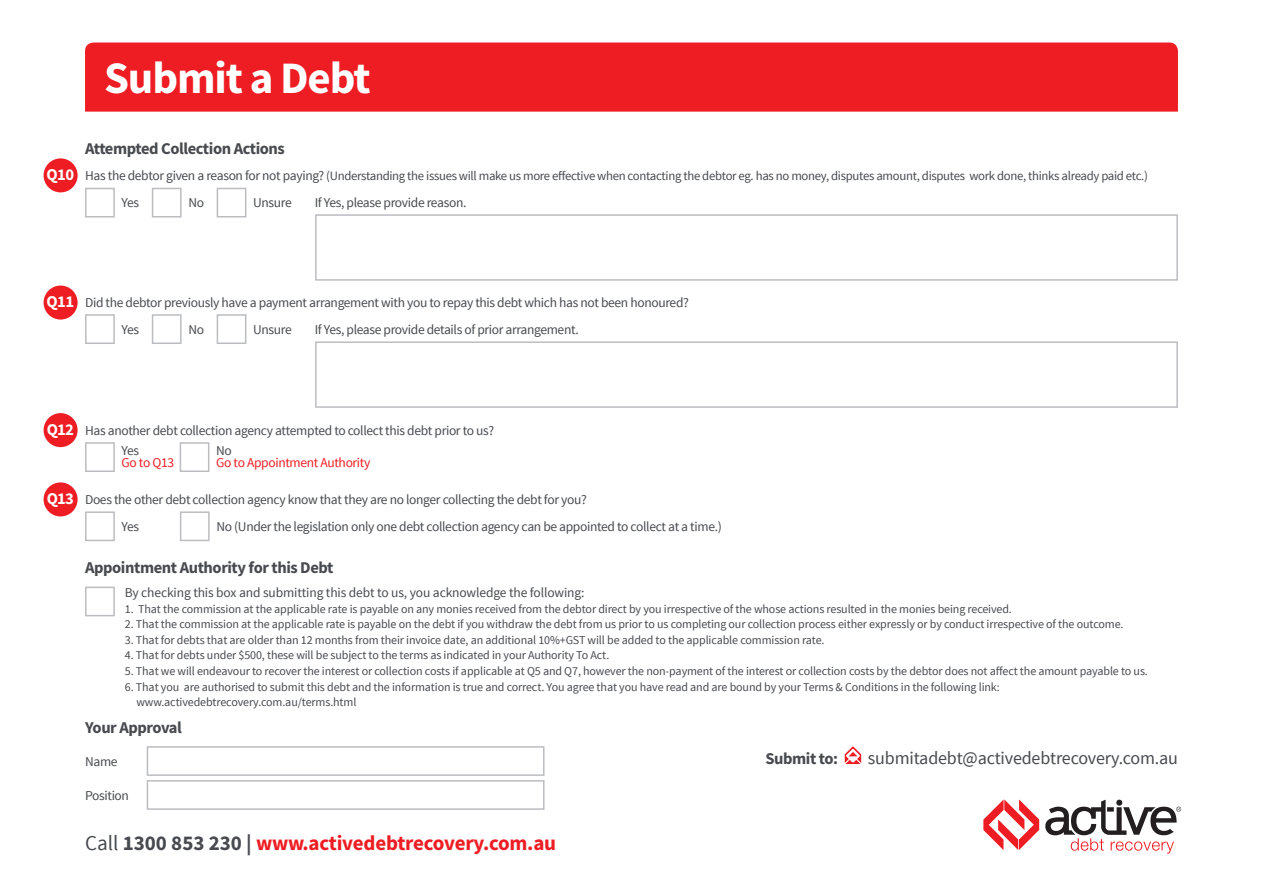
<style>
.page{position:relative;width:1263px;height:893px;background:#fff}
.page>*{position:absolute;margin:0;border:0;box-sizing:border-box;transform-origin:0 0}
.t1{font:700 45px "Source Sans Pro";letter-spacing:-.025em;color:#fff}
.t2{font:700 21px "Source Sans Pro";letter-spacing:-.01em;color:#ee1d23}
.t3{font:18px "Source Sans Pro";letter-spacing:-.01em;color:#474a4e}
.t4{font:700 16.5px "Source Sans Pro";letter-spacing:-.025em;color:#474a4e}
.t5{font:700 16.5px "Source Sans Pro";letter-spacing:-.04em;color:#fff}
.t6{font:13.5px "Source Sans Pro";letter-spacing:-.025em;color:#474a4e}
.t7{font:13.5px "Source Sans Pro";letter-spacing:-.025em;color:#ee1d23}
.t8{font:12.75px "Source Sans Pro";letter-spacing:-.025em;color:#474a4e}
.t9{font:12px/15.6px "Source Sans Pro";letter-spacing:-.01em;color:#474a4e}
.s1{font-size:13.5px}
.s2{font-weight:400;color:#474a4e}
.s3{color:#474a4e}
</style>
<div class="page">
<div style="left:85px;top:43px;width:1093px;height:69px;background:#ee1d23"></div>
<svg style="left:983px;top:799px;width:56px;height:51px"></svg>
<svg style="left:1045px;top:800px;width:136px;height:54px"></svg>
<div style="left:147px;top:746px;width:397px;height:30px;border:2px solid #bcbdc0"></div>
<div style="left:147px;top:780px;width:397px;height:30px;border:2px solid #bcbdc0"></div>
<div style="left:85px;top:587px;width:30px;height:29px;border:2px solid #bcbdc0"></div>
<svg style="left:845px;top:746px;width:16px;height:18px"></svg>
<div style="left:85px;top:188px;width:30px;height:29px;border:2px solid #bcbdc0"></div>
<div style="left:85px;top:314px;width:30px;height:30px;border:2px solid #bcbdc0"></div>
<div style="left:85px;top:442px;width:30px;height:30px;border:2px solid #bcbdc0"></div>
<div style="left:85px;top:511px;width:30px;height:30px;border:2px solid #bcbdc0"></div>
<div style="left:315px;top:214px;width:863px;height:67px;border:2px solid #bcbdc0"></div>
<div style="left:315px;top:341px;width:863px;height:67px;border:2px solid #bcbdc0"></div>
<div style="left:152px;top:188px;width:30px;height:29px;border:2px solid #bcbdc0"></div>
<div style="left:152px;top:314px;width:30px;height:30px;border:2px solid #bcbdc0"></div>
<div style="left:180px;top:511px;width:30px;height:30px;border:2px solid #bcbdc0"></div>
<div style="left:217px;top:188px;width:29px;height:29px;border:2px solid #bcbdc0"></div>
<div style="left:217px;top:314px;width:29px;height:30px;border:2px solid #bcbdc0"></div>
<div style="left:44px;top:158px;width:34px;height:34px;background:#ee1d23;border-radius:50%"></div>
<div style="left:44px;top:286px;width:34px;height:34px;background:#ee1d23;border-radius:50%"></div>
<div style="left:44px;top:413px;width:34px;height:34px;background:#ee1d23;border-radius:50%"></div>
<div style="left:44px;top:482px;width:34px;height:34px;background:#ee1d23;border-radius:50%"></div>
<div style="left:180px;top:442px;width:29px;height:30px;border:2px solid #bcbdc0"></div>
<h1 class="t1" style="left:104px;top:48px;width:268px">Submit a Debt</h1>
<h3 class="t5" style="left:46px;top:164px;width:29px">Q10</h3>
<h3 class="t4" style="left:85px;top:137px;width:201px">Attempted Collection Actions</h3>
<p class="t8" style="left:85px;top:168px;width:1064px"><span class="s1">Has the debtor given a reason for not paying?</span> (Understanding the issues will make us more effective when contacting the debtor eg. has no money, disputes amount, disputes work done, thinks already paid etc.)</p>
<p class="t6" style="left:122px;top:194px;width:19px">Yes</p>
<p class="t6" style="left:188px;top:194px;width:17px">No</p>
<p class="t6" style="left:253px;top:194px;width:40px">Unsure</p>
<p class="t6" style="left:315px;top:194px;width:153px">If Yes, please provide reason.</p>
<h3 class="t5" style="left:46px;top:291px;width:29px">Q11</h3>
<p class="t6" style="left:85px;top:294px;width:605px">Did the debtor previously have a payment arrangement with you to repay this debt which has not been honoured?</p>
<p class="t6" style="left:122px;top:321px;width:19px">Yes</p>
<p class="t6" style="left:188px;top:321px;width:17px">No</p>
<p class="t6" style="left:253px;top:321px;width:40px">Unsure</p>
<p class="t6" style="left:315px;top:321px;width:266px">If Yes, please provide details of prior arrangement.</p>
<h3 class="t5" style="left:47px;top:418px;width:29px">Q12</h3>
<h3 class="t5" style="left:47px;top:488px;width:29px">Q13</h3>
<p class="t6" style="left:85px;top:422px;width:411px">Has another debt collection agency attempted to collect this debt prior to us?</p>
<p class="t6" style="left:122px;top:442px;width:19px">Yes</p>
<p class="t7" style="left:122px;top:454px;width:54px">Go to Q13</p>
<p class="t6" style="left:216px;top:442px;width:17px">No</p>
<p class="t7" style="left:216px;top:454px;width:156px">Go to Appointment Authority</p>
<p class="t6" style="left:85px;top:491px;width:503px">Does the other debt collection agency know that they are no longer collecting the debt for you?</p>
<p class="t6" style="left:122px;top:518px;width:19px">Yes</p>
<p class="t6" style="left:216px;top:518px;width:507px">No (Under the legislation only one debt collection agency can be appointed to collect at a time.)</p>
<h3 class="t4" style="left:85px;top:556px;width:250px">Appointment Authority for this Debt</h3>
<p class="t6" style="left:125px;top:584px;width:461px">By checking this box and submitting this debt to us, you acknowledge the following:</p>
<p class="t9" style="left:125px;top:601px;width:888px">1. That the commission at the applicable rate is payable on any monies received from the debtor direct by you irrespective of the whose actions resulted in the monies being received.</p>
<p class="t9" style="left:125px;top:617px;width:1000px">2. That the commission at the applicable rate is payable on the debt if you withdraw the debt from us prior to us completing our collection process either expressly or by conduct irrespective of the outcome.</p>
<p class="t9" style="left:125px;top:632px;width:701px">3. That for debts that are older than 12 months from their invoice date, an additional 10%+GST will be added to the applicable commission rate.</p>
<p class="t9" style="left:125px;top:648px;width:486px">4. That for debts under $500, these will be subject to the terms as indicated in your Authority To Act.</p>
<p class="t9" style="left:125px;top:663px;width:1024px">5. That we will endeavour to recover the interest or collection costs if applicable at Q5 and Q7, however the non-payment of the interest or collection costs by the debtor does not affect the amount payable to us.</p>
<p class="t9" style="left:136px;top:679px;width:865px;text-indent:-12px">6. That you are authorised to submit this debt and the information is true and correct. You agree that you have read and are bound by your Terms &amp; Conditions in the following link: www.activedebtrecovery.com.au/terms.html</p>
<h3 class="t4" style="left:85px;top:717px;width:98px">Your Approval</h3>
<p class="t6" style="left:85px;top:753px;width:34px">Name</p>
<p class="t6" style="left:85px;top:787px;width:45px">Position</p>
<h3 class="t4" style="left:765px;top:747px;width:74px">Submit to:</h3>
<h3 class="t3" style="left:868px;top:746px;width:312px">submitadebt@activedebtrecovery.com.au</h3>
<h2 class="t2" style="left:85px;top:829px;width:473px"><span class="s2">Call</span> <span class="s3">1300 853 230 |</span> www.activedebtrecovery.com.au</h2>
</div>
